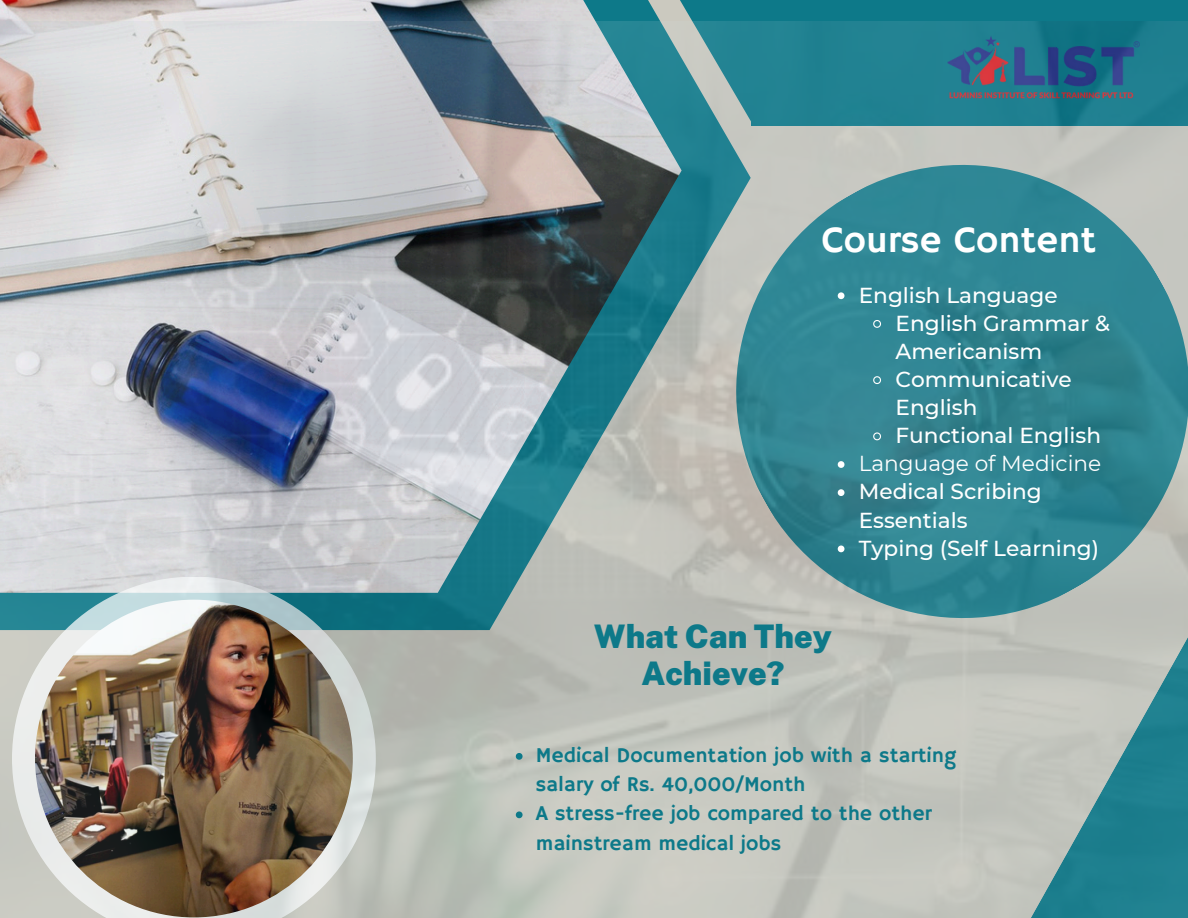
<style>
.page{position:relative;width:1188px;height:918px;background:#fff}
.page>*{position:absolute;margin:0;border:0;box-sizing:border-box;transform-origin:0 0}
.t1{font:37.8px "Hammersmith One";color:#fff}
.t2{font:900 32.4px/37.2px "Public Sans";color:#0d7989;text-align:center}
.t3{font:500 21.6px/28.2px "Montserrat";color:#fff}
.t4{font:21.6px "Montserrat";color:#fff}
.t5{font:21px/29.2px "Hammersmith One";color:#0d7989}
</style>
<div class="page">
<img style="left:0;top:0;width:672px;height:21px">
<div style="left:751px;top:0;width:437px;height:125px;background:#0d7989"></div>
<svg style="left:672px;top:0;width:79px;height:21px;background:#2e8792"></svg>
<img style="left:0;top:21px;width:1188px;height:897px">
<svg style="left:516px;top:753px;width:7px;height:7px"></svg>
<svg style="left:516px;top:811px;width:7px;height:7px"></svg>
<svg style="left:838px;top:292px;width:6px;height:7px"></svg>
<svg style="left:872px;top:319px;width:10px;height:10px"></svg>
<svg style="left:872px;top:375px;width:10px;height:10px"></svg>
<svg style="left:872px;top:432px;width:10px;height:9px"></svg>
<svg style="left:838px;top:461px;width:6px;height:7px"></svg>
<svg style="left:838px;top:489px;width:6px;height:7px"></svg>
<svg style="left:838px;top:546px;width:6px;height:6px"></svg>
<h2 class="t1" style="left:822px;top:218px;width:276px">Course Content</h2>
<p class="t2" style="left:594px;top:617px;width:240px">What Can They<br>Achieve?</p>
<p class="t3" style="left:859px;top:281px;width:200px">English Language</p>
<p class="t3" style="left:896px;top:309px;width:216px">English Grammar &amp;<br>Americanism</p>
<p class="t3" style="left:896px;top:365px;width:178px">Communicative<br>English</p>
<p class="t3" style="left:896px;top:421px;width:207px">Functional English</p>
<p class="t4" style="left:859px;top:450px;width:244px">Language of Medicine</p>
<p class="t3" style="left:859px;top:478px;width:185px">Medical Scribing<br>Essentials</p>
<p class="t3" style="left:859px;top:534px;width:242px">Typing (Self Learning)</p>
<p class="t5" style="left:536px;top:742px;width:422px">Medical Documentation job with a starting salary of Rs. 40,000/Month</p>
<h1 class="t5" style="left:536px;top:800px;width:398px">A stress-free job compared to the other mainstream medical jobs</h1>
</div>
